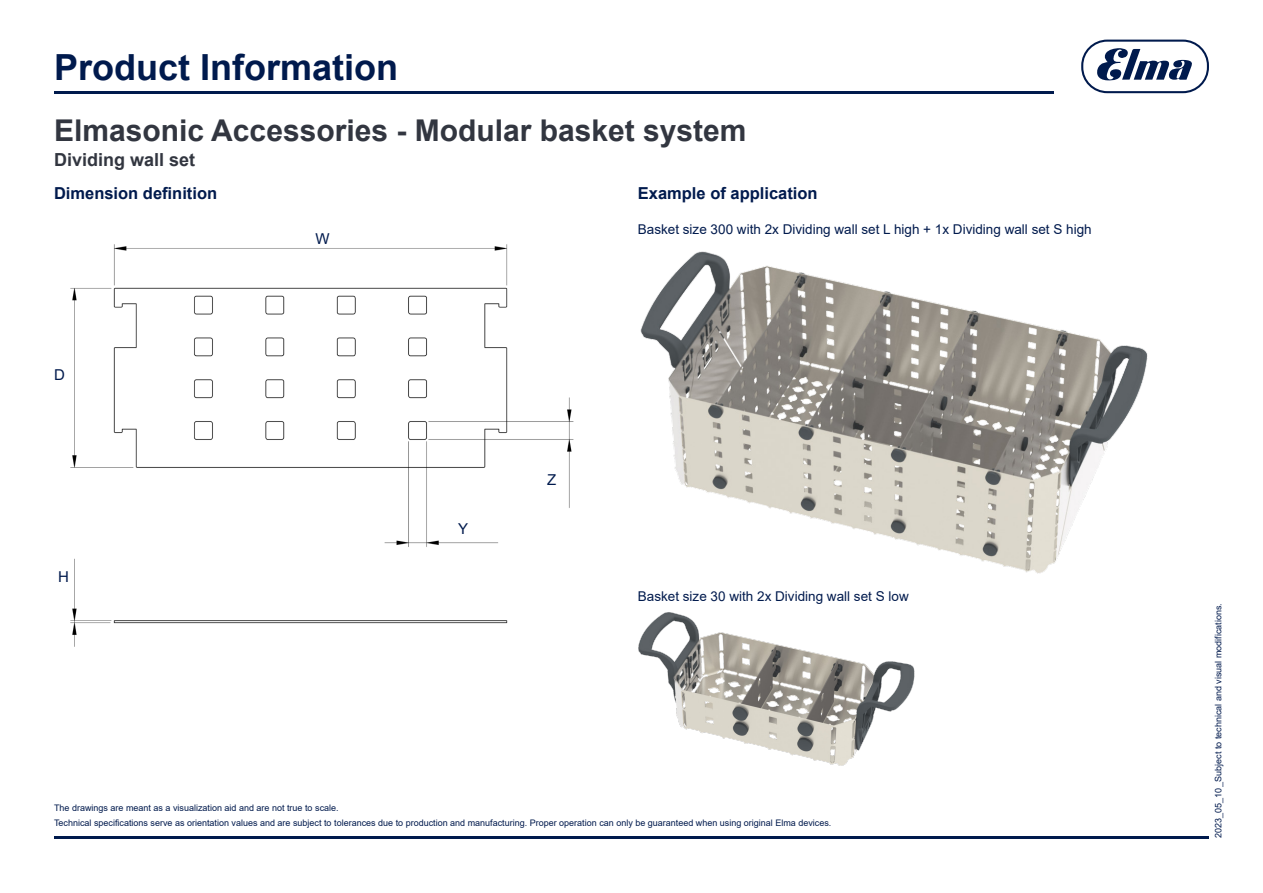
<style>
.page{position:relative;width:1263px;height:893px;background:#fff}
.page>*{position:absolute;margin:0;border:0;box-sizing:border-box;transform-origin:0 0}
.t1{font:700 36px "Arial";color:#001a4d}
.Arial_20_Bold_Grey{font:700 30px "Arial";color:#323640}
.Arial_12_Bold_Grey{font:700 18px "Arial";color:#323640}
.Arial_11_Bold_Blue{font:700 16.5px "Arial";color:#001a4d}
.Arial_10_Reg_Blue_Mi{font:15px "Arial";color:#001a4d}
.Arial_11_Bold_Blue-2{font:13.5px "Arial";color:#001a4d}
.Arial_6_Reg_Blue{font:9px "Arial";color:#001a4d}
</style>
<div class="page">
<svg style="left:1081px;top:40px;width:128px;height:53px"></svg>
<hr style="left:54px;top:91px;width:999px;height:2px;background:#001a4d">
<hr style="left:54px;top:837px;width:1155px;height:2px;background:#001a4d">
<img style="left:70px;top:244px;width:504px;height:403px">
<img style="left:640px;top:251px;width:508px;height:323px">
<img style="left:638px;top:612px;width:276px;height:154px">
<h1 class="t1" style="left:54px;top:42px;width:346px">Product Information</h1>
<p class="Arial_20_Bold_Grey" style="left:54px;top:109px;width:694px">Elmasonic Accessories - Modular basket system</p>
<p class="Arial_12_Bold_Grey" style="left:54px;top:147px;width:143px">Dividing wall set</p>
<p class="Arial_11_Bold_Blue" style="left:54px;top:182px;width:165px">Dimension definition</p>
<p class="Arial_11_Bold_Blue" style="left:638px;top:182px;width:181px">Example of application</p>
<p class="Arial_10_Reg_Blue_Mi" style="left:54px;top:364px;width:12px">D</p>
<p class="Arial_10_Reg_Blue_Mi" style="left:58px;top:566px;width:12px">H</p>
<p class="Arial_10_Reg_Blue_Mi" style="left:316px;top:228px;width:16px">W</p>
<p class="Arial_6_Reg_Blue" style="left:54px;top:801px;width:285px">The drawings are meant as a visualization aid and are not true to scale.</p>
<p class="Arial_11_Bold_Blue-2" style="left:638px;top:220px;width:455px">Basket size 300 with 2x Dividing wall set L high + 1x Dividing wall set S high</p>
<p class="Arial_10_Reg_Blue_Mi" style="left:458px;top:518px;width:12px">Y</p>
<p class="Arial_10_Reg_Blue_Mi" style="left:547px;top:469px;width:11px">Z</p>
<p class="Arial_11_Bold_Blue-2" style="left:638px;top:587px;width:272px">Basket size 30 with 2x Dividing wall set S low</p>
<p class="Arial_6_Reg_Blue" style="left:54px;top:817px;width:777px">Technical specifications serve as orientation values and are subject to tolerances due to production and manufacturing. Proper operation can only be guaranteed when using original Elma devices.</p>
<p class="Arial_6_Reg_Blue" style="left:1212px;top:838px;width:236px;rotate:-90deg">2023_05_10_Subject to technical and visual modifications.</p>
</div>
